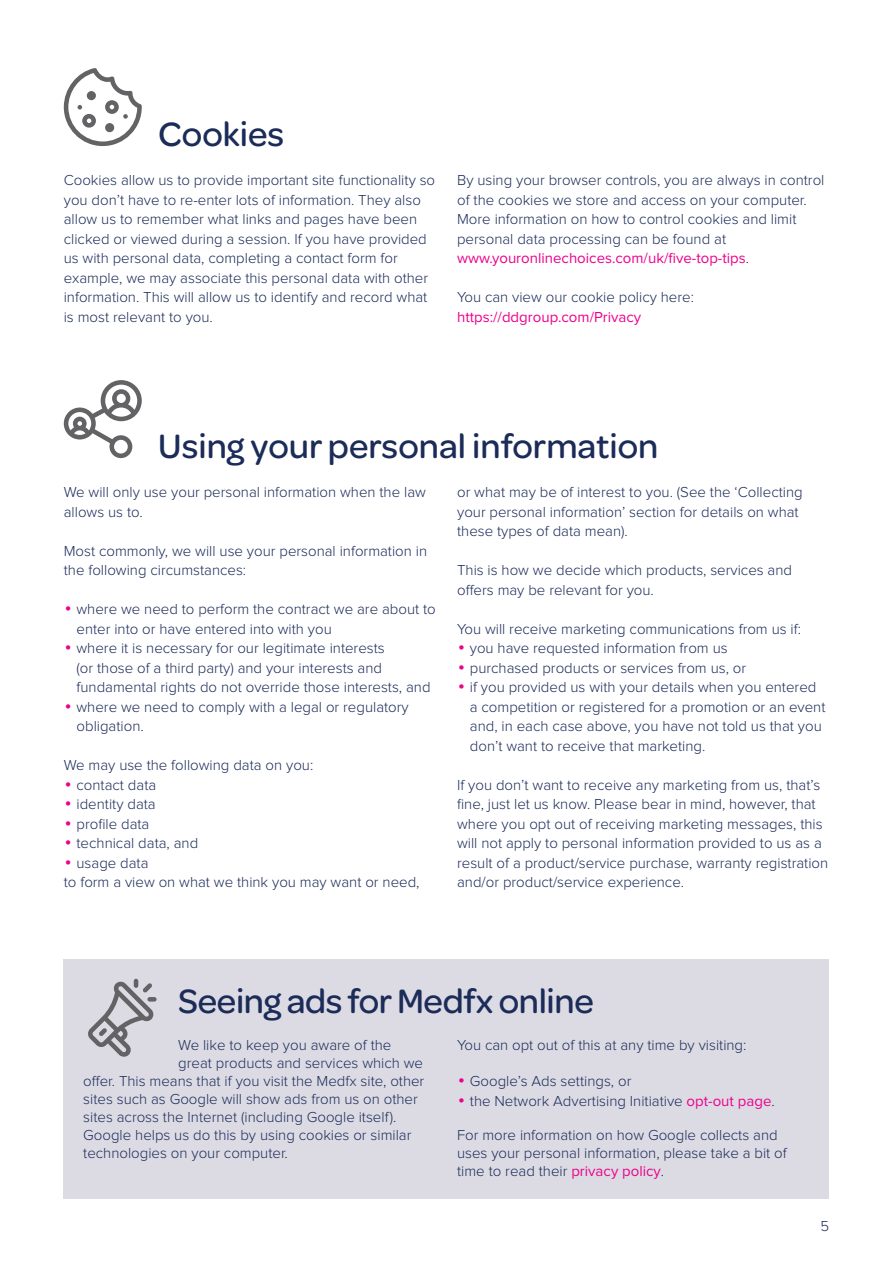
<style>
.page{position:relative;width:893px;height:1263px;background:#fff}
.page>*{position:absolute;margin:0;border:0;box-sizing:border-box;transform-origin:0 0}
.t1{font:500 36px "Omnes";color:#1c2c59}
.t2{font:300 15px/19.5px "Proxima Nova";color:#1c2c59}
.t3{font:15px "Proxima Nova";color:#ed028c}
.s1{font-weight:400;color:#ed028c}
.s2{color:#231f20}
.s3{font-family:"Swiss 721 BT";color:#ed028c}
</style>
<div class="page">
<svg style="left:64px;top:68px;width:78px;height:78px"></svg>
<div style="left:64px;top:959px;width:765px;height:240px;background:#dcdbe4"></div>
<svg style="left:64px;top:380px;width:78px;height:78px"></svg>
<svg style="left:88px;top:979px;width:66px;height:78px"></svg>
<h1 class="t1" style="left:158px;top:110px;width:128px">Cookies</h1>
<p class="t2" style="left:64px;top:171px;width:373px">Cookies allow us to provide important site functionality so you don’t have to re-enter lots of information. They also allow us to remember what links and pages have been clicked or viewed during a session. If you have provided us with personal data, completing a contact form for example, we may associate this personal data with other information. This will allow us to identify and record what is most relevant to you.</p>
<p class="t2" style="left:457px;top:171px;width:369px">By using your browser controls, you are always in control of the cookies we store and access on your computer.<br>More information on how to control cookies and limit personal data processing can be found at <span class="s1">www.youronlinechoices.com/uk/five-top-tips</span><span class="s2">.</span></p>
<p class="t2" style="left:457px;top:288px;width:238px">You can view our cookie policy here:</p>
<p class="t3" style="left:457px;top:308px;width:186px">https://ddgroup.com/Privacy</p>
<h1 class="t1" style="left:158px;top:422px;width:502px">Using your personal information</h1>
<p class="t2" style="left:64px;top:483px;width:364px">We will only use your personal information when the law allows us to.</p>
<p class="t2" style="left:64px;top:541px;width:365px">Most commonly, we will use your personal information in the following circumstances:</p>
<p class="t2" style="left:77px;top:600px;width:361px;text-indent:-13px"><span class="s3">•</span> where we need to perform the contract we are about to enter into or have entered into with you</p>
<p class="t2" style="left:77px;top:639px;width:355px;text-indent:-13px"><span class="s3">•</span> where it is necessary for our legitimate interests<br>(or those of a third party) and your interests and fundamental rights do not override those interests, and</p>
<p class="t2" style="left:77px;top:697px;width:334px;text-indent:-13px"><span class="s3">•</span> where we need to comply with a legal or regulatory obligation.</p>
<p class="t2" style="left:64px;top:756px;width:251px">We may use the following data on you:</p>
<p class="t2" style="left:64px;top:775px;width:94px"><span class="s3">•</span> contact data</p>
<p class="t2" style="left:64px;top:795px;width:94px"><span class="s3">•</span> identity data</p>
<p class="t2" style="left:64px;top:814px;width:87px"><span class="s3">•</span> profile data</p>
<p class="t2" style="left:64px;top:834px;width:136px"><span class="s3">•</span> technical data, and</p>
<p class="t2" style="left:64px;top:853px;width:357px"><span class="s3">•</span> usage data<br>to form a view on what we think you may want or need,</p>
<p class="t2" style="left:457px;top:483px;width:347px">or what may be of interest to you. (See the ‘Collecting your personal information’ section for details on what these types of data mean).</p>
<p class="t2" style="left:457px;top:561px;width:336px">This is how we decide which products, services and offers may be relevant for you.</p>
<p class="t2" style="left:457px;top:619px;width:345px">You will receive marketing communications from us if:</p>
<p class="t2" style="left:457px;top:639px;width:272px"><span class="s3">•</span> you have requested information from us</p>
<p class="t2" style="left:457px;top:658px;width:291px"><span class="s3">•</span> purchased products or services from us, or</p>
<p class="t2" style="left:470px;top:678px;width:357px;text-indent:-13px"><span class="s3">•</span> if you provided us with your details when you entered a competition or registered for a promotion or an event and, in each case above, you have not told us that you don’t want to receive that marketing.</p>
<p class="t2" style="left:457px;top:775px;width:373px">If you don’t want to receive any marketing from us, that’s fine, just let us know. Please bear in mind, however, that where you opt out of receiving marketing messages, this will not apply to personal information provided to us as a result of a product/service purchase, warranty registration and/or product/service experience.</p>
<h1 class="t1" style="left:178px;top:976px;width:417px">Seeing ads for Medfx online</h1>
<p class="t2" style="left:178px;top:1036px;width:215px">We like to keep you aware of the</p>
<p class="t2" style="left:178px;top:1054px;width:246px">great products and services which we</p>
<p class="t2" style="left:83px;top:1072px;width:343px">offer. This means that if you visit the Medfx site, other</p>
<p class="t2" style="left:83px;top:1090px;width:336px">sites such as Google will show ads from us on other</p>
<p class="t2" style="left:83px;top:1108px;width:315px">sites across the Internet (including Google itself).</p>
<p class="t2" style="left:83px;top:1126px;width:330px">Google helps us do this by using cookies or similar</p>
<p class="t2" style="left:83px;top:1144px;width:206px">technologies on your computer.</p>
<p class="t2" style="left:457px;top:1036px;width:291px">You can opt out of this at any time by visiting:</p>
<p class="t2" style="left:457px;top:1072px;width:176px"><span class="s3">•</span> Google’s Ads settings, or</p>
<p class="t2" style="left:457px;top:1091px;width:319px"><span class="s3">•</span> the Network Advertising Initiative <span class="s1">opt-out page</span><span class="s2">.</span></p>
<p class="t2" style="left:457px;top:1127px;width:331px;line-height:18px">For more information on how Google collects and uses your personal information, please take a bit of time to read their <span class="s1">privacy policy</span>.</p>
<p class="t2" style="left:820px;top:1216px;width:10px">5</p>
</div>
